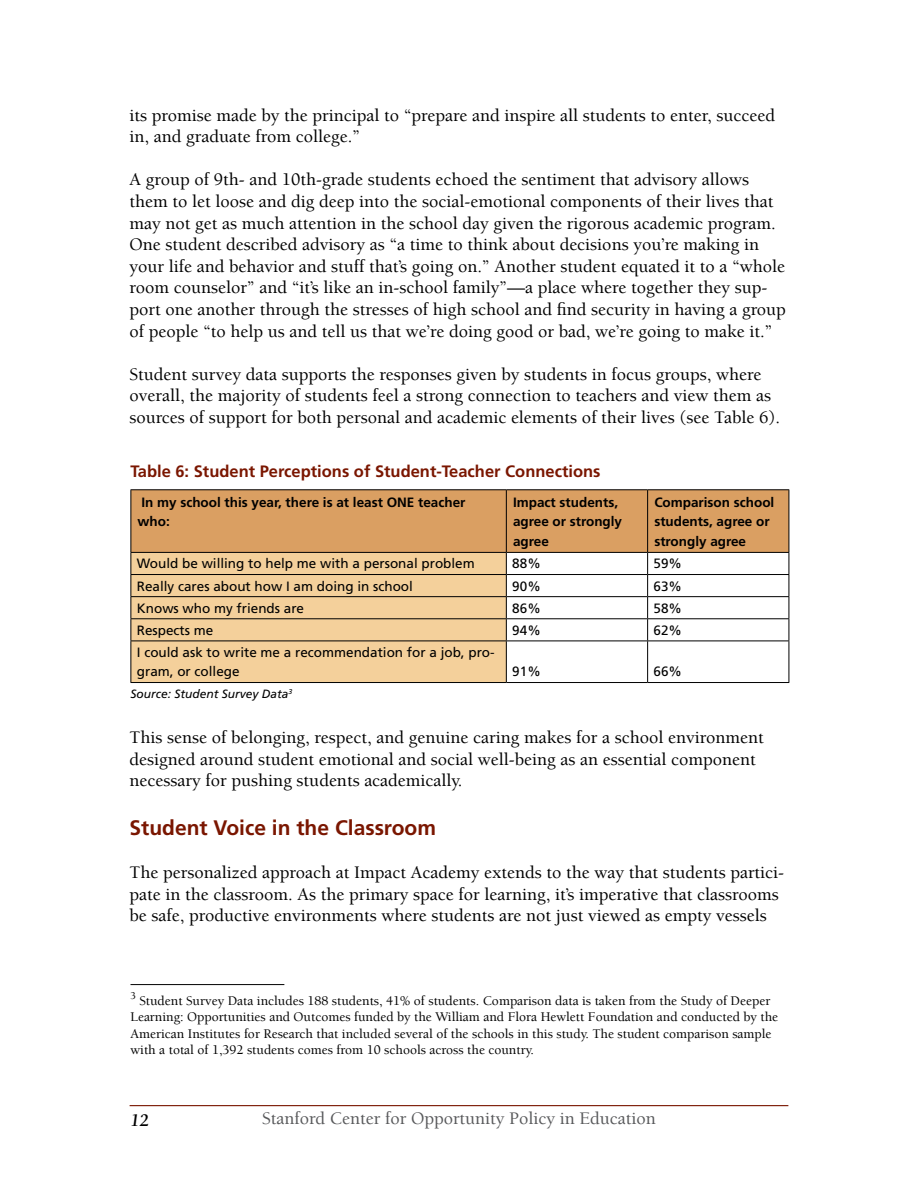
<style>
.page{position:relative;width:918px;height:1188px;background:#fff}
.page>*{position:absolute;margin:0;border:0;box-sizing:border-box;transform-origin:0 0}
.t1{font:700 21px "Frutiger LT Std";color:#7a1600}
.t2{font:500 18px/21.6px "Berkeley LT";color:#000}
.t3{font:500 18px "Berkeley LT";color:#58595b}
.t4{font:italic 700 18px "Berkeley LT";color:#000}
.t5{font:700 16.5px "Frutiger LT Std";color:#7a1600}
.t6{font:500 13.5px/16.2px "Berkeley LT";color:#000}
.t7{font:13.5px/19.5px "Frutiger LT Std";color:#000}
.t8{font:700 13.5px/19.5px "Frutiger LT Std";color:#000}
.t9{font:italic 12px "Frutiger LT Std";color:#000}
</style>
<div class="page">
<hr style="left:130px;top:1105px;width:658px;height:1px;background:#7a1600">
<div style="left:131px;top:642px;width:375px;height:40px;background:#f4d09b"></div>
<svg style="left:130px;top:490px;width:660px;height:151px"></svg>
<hr style="left:130px;top:641px;width:376px;height:1px;background:#000">
<hr style="left:130px;top:641px;width:1px;height:41px;background:#000">
<hr style="left:506px;top:641px;width:142px;height:1px;background:#000">
<hr style="left:506px;top:641px;width:1px;height:41px;background:#000">
<hr style="left:648px;top:641px;width:141px;height:1px;background:#000">
<hr style="left:647px;top:641px;width:1px;height:41px;background:#000">
<hr style="left:789px;top:641px;width:1px;height:41px;background:#000">
<hr style="left:130px;top:682px;width:376px;height:1px;background:#000">
<hr style="left:506px;top:682px;width:142px;height:1px;background:#000">
<hr style="left:648px;top:682px;width:141px;height:1px;background:#000">
<hr style="left:130px;top:489px;width:376px;height:1px;background:#000">
<hr style="left:130px;top:490px;width:1px;height:62px;background:#000">
<hr style="left:506px;top:489px;width:142px;height:1px;background:#000">
<hr style="left:648px;top:489px;width:141px;height:1px;background:#000">
<hr style="left:789px;top:490px;width:1px;height:62px;background:#000">
<hr style="left:130px;top:984px;width:154px;height:1px;background:#000">
<p class="t2" style="left:130px;top:105px;width:647px">its promise made by the principal to “prepare and inspire all students to enter, succeed in, and graduate from college.”</p>
<p class="t2" style="left:130px;top:169px;width:658px">A group of 9th- and 10th-grade students echoed the sentiment that advisory allows them to let loose and dig deep into the social-emotional components of their lives that may not get as much attention in the school day given the rigorous academic program.<br>One student described advisory as “a time to think about decisions you’re making in your life and behavior and stuff that’s going on.” Another student equated it to a “whole room counselor” and “it’s like an in-school family”—a place where together they sup&shy;port one another through the stresses of high school and find security in having a group of people “to help us and tell us that we’re doing good or bad, we’re going to make it.”</p>
<p class="t2" style="left:130px;top:364px;width:652px">Student survey data supports the responses given by students in focus groups, where overall, the majority of students feel a strong connection to teachers and view them as sources of support for both personal and academic elements of their lives (see Table 6).</p>
<p class="t5" style="left:130px;top:461px;width:472px">Table 6: Student Perceptions of Student-Teacher Connections</p>
<p class="t8" style="left:138px;top:492px;width:329px">In my school this year, there is at least ONE teacher who:</p>
<p class="t8" style="left:513px;top:492px;width:111px">Impact students, agree or strongly agree</p>
<p class="t8" style="left:654px;top:492px;width:121px">Comparison school students, agree or strongly agree</p>
<p class="t7" style="left:137px;top:554px;width:339px">Would be willing to help me with a personal problem</p>
<p class="t7" style="left:512px;top:554px;width:30px">88%</p>
<p class="t7" style="left:654px;top:554px;width:30px">59%</p>
<p class="t7" style="left:137px;top:576px;width:278px">Really cares about how I am doing in school</p>
<p class="t7" style="left:512px;top:576px;width:30px">90%</p>
<p class="t7" style="left:654px;top:576px;width:30px">63%</p>
<p class="t7" style="left:137px;top:598px;width:169px">Knows who my friends are</p>
<p class="t7" style="left:512px;top:598px;width:30px">86%</p>
<p class="t7" style="left:654px;top:598px;width:30px">58%</p>
<p class="t7" style="left:137px;top:621px;width:78px">Respects me</p>
<p class="t7" style="left:512px;top:621px;width:30px">94%</p>
<p class="t7" style="left:654px;top:621px;width:30px">62%</p>
<p class="t7" style="left:137px;top:643px;width:359px">I could ask to write me a recommendation for a job, pro&shy;gram, or college</p>
<p class="t7" style="left:512px;top:662px;width:30px">91%</p>
<p class="t7" style="left:654px;top:662px;width:30px">66%</p>
<p class="t9" style="left:130px;top:687px;width:163px">Source: Student Survey Data<sup>3</sup></p>
<p class="t2" style="left:130px;top:727px;width:636px">This sense of belonging, respect, and genuine caring makes for a school environment designed around student emotional and social well-being as an essential component necessary for pushing students academically.</p>
<p class="t1" style="left:130px;top:815px;width:308px">Student Voice in the Classroom</p>
<p class="t2" style="left:130px;top:862px;width:656px">The personalized approach at Impact Academy extends to the way that students partici&shy;pate in the classroom. As the primary space for learning, it’s imperative that classrooms be safe, productive environments where students are not just viewed as empty vessels</p>
<p class="t6" style="left:130px;top:993px;width:649px"><sup>3</sup> Student Survey Data includes 188 students, 41% of students. Comparison data is taken from the Study of Deeper Learning: Opportunities and Outcomes funded by the William and Flora Hewlett Foundation and conducted by the American Institutes for Research that included several of the schools in this study. The student comparison sample with a total of 1,392 students comes from 10 schools across the country.</p>
<p class="t4" style="left:130px;top:1111px;width:20px">12</p>
<p class="t3" style="left:262px;top:1109px;width:395px">Stanford Center for Opportunity Policy in Education</p>
</div>
